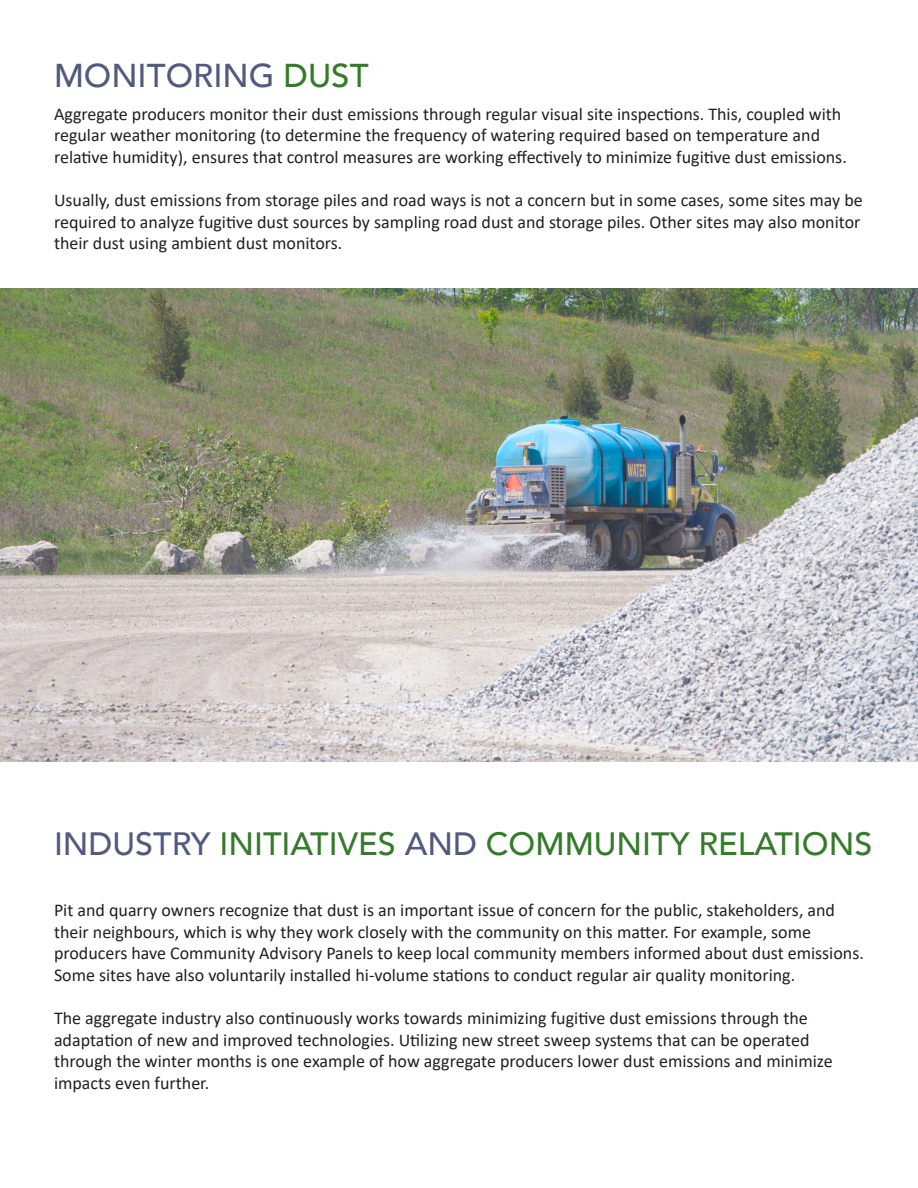
<style>
.page{position:relative;width:918px;height:1188px;background:#fff}
.page>*{position:absolute;margin:0;border:0;box-sizing:border-box;transform-origin:0 0}
.t1{font:500 33px "Avenir";color:#525a7d}
.t2{font:500 32.25px "Avenir";color:#357b2b}
.t3{font:18px/21.6px "Calibri";color:#231f20}
.s1{color:#357b2b}
.s2{color:#525a7d}
</style>
<div class="page">
<img style="left:0;top:289px;width:918px;height:473px">
<p class="t1" style="left:54px;top:47px;width:316px">MONITORING <span class="s1">DUST</span></p>
<p class="t3" style="left:54px;top:102px;width:794px">Aggregate producers monitor their dust emissions through regular visual site inspections. This, coupled with regular weather monitoring (to determine the frequency of watering required based on temperature and relative humidity), ensures that control measures are working effectively to minimize fugitive dust emissions.</p>
<p class="t3" style="left:54px;top:189px;width:810px">Usually, dust emissions from storage piles and road ways is not a concern but in some cases, some sites may be required to analyze fugitive dust sources by sampling road dust and storage piles. Other sites may also monitor their dust using ambient dust monitors.</p>
<p class="t2" style="left:54px;top:816px;width:820px"><span class="s2">INDUSTRY</span> INITIATIVES <span class="s2">AND</span> COMMUNITY RELATIONS</p>
<p class="t3" style="left:54px;top:899px;width:811px">Pit and quarry owners recognize that dust is an important issue of concern for the public, stakeholders, and their neighbours, which is why they work closely with the community on this matter. For example, some producers have Community Advisory Panels to keep local community members informed about dust emissions.<br>Some sites have also voluntarily installed hi-volume stations to conduct regular air quality monitoring.</p>
<p class="t3" style="left:54px;top:1007px;width:780px">The aggregate industry also continuously works towards minimizing fugitive dust emissions through the adaptation of new and improved technologies. Utilizing new street sweep systems that can be operated through the winter months is one example of how aggregate producers lower dust emissions and minimize impacts even further.</p>
</div>
